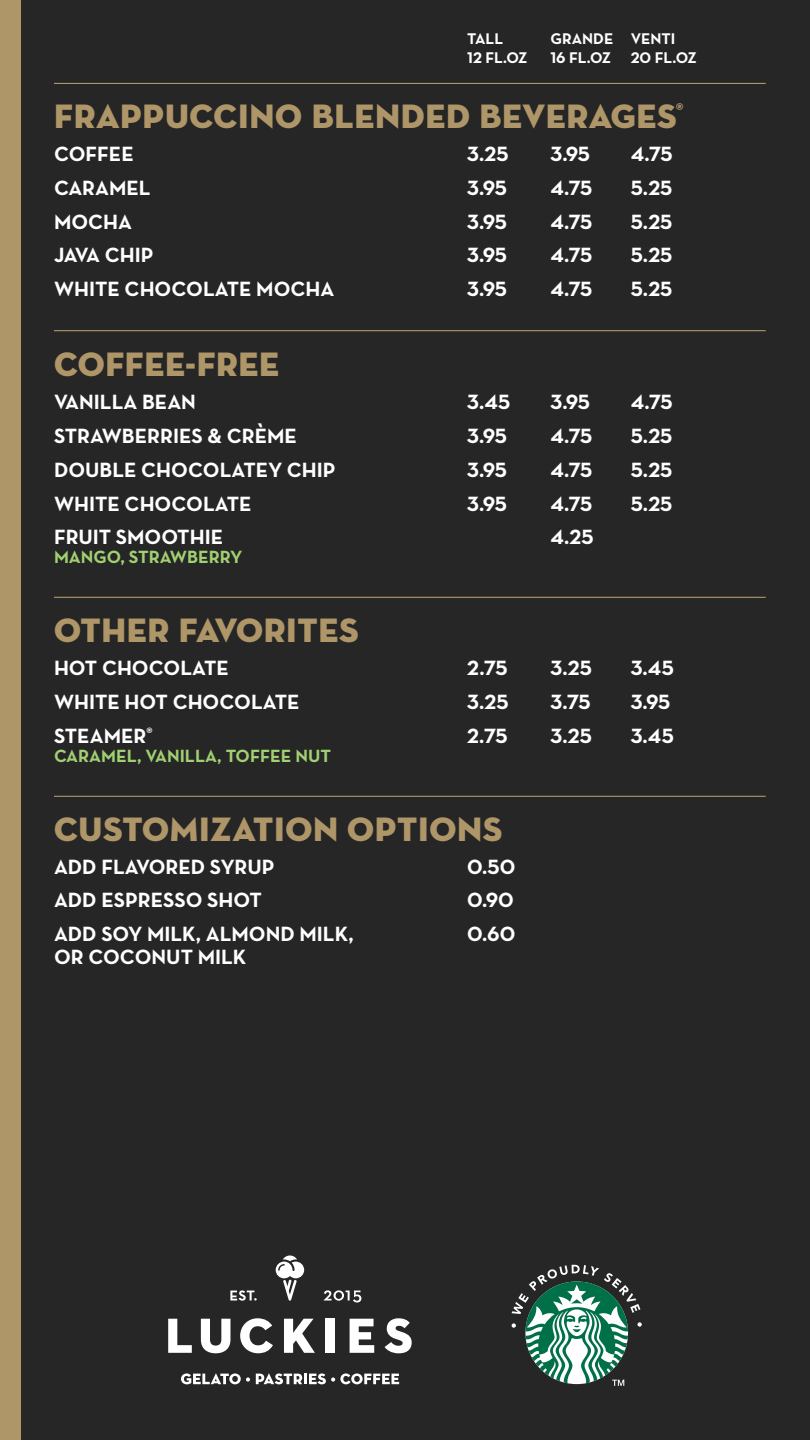
<style>
.page{position:relative;width:810px;height:1440px;background:#262626}
.page>*{position:absolute;margin:0;border:0;box-sizing:border-box;transform-origin:0 0}
.t1{font:34.5px "Neutraface Display Titling";letter-spacing:.02em;color:#af9668}
.t2{font:700 21px "Neutraface Text";color:#fff}
.t3{font:700 21px "Neutraface Text";letter-spacing:-.02em;color:#fff}
.t4{font:700 18px "Neutraface Text";color:#a1d072}
.t5{font:700 15.75px "Neutraface Text";color:#fff}
</style>
<div class="page">
<div style="left:0;top:0;width:20px;height:1440px;background:#af9668"></div>
<svg style="left:512px;top:1265px;width:130px;height:121px"></svg>
<svg style="left:168px;top:1319px;width:24px;height:34px"></svg>
<svg style="left:201px;top:1319px;width:29px;height:34px"></svg>
<svg style="left:240px;top:1318px;width:33px;height:35px"></svg>
<svg style="left:284px;top:1319px;width:31px;height:34px"></svg>
<div style="left:326px;top:1319px;width:9px;height:34px;background:#fff"></div>
<svg style="left:350px;top:1319px;width:24px;height:34px"></svg>
<svg style="left:385px;top:1318px;width:27px;height:35px"></svg>
<svg style="left:324px;top:1290px;width:37px;height:13px"></svg>
<svg style="left:276px;top:1255px;width:28px;height:46px"></svg>
<svg style="left:181px;top:1373px;width:69px;height:11px"></svg>
<svg style="left:256px;top:1373px;width:143px;height:11px"></svg>
<svg style="left:230px;top:1290px;width:27px;height:11px"></svg>
<hr style="left:54px;top:330px;width:712px;height:1px;background:#af9668">
<hr style="left:54px;top:597px;width:712px;height:1px;background:#af9668">
<hr style="left:54px;top:796px;width:712px;height:1px;background:#af9668">
<hr style="left:54px;top:83px;width:712px;height:1px;background:#af9668">
<p class="t5" style="left:467px;top:28px;width:37px">TALL</p>
<p class="t5" style="left:551px;top:28px;width:126px">GRANDE VENTI</p>
<p class="t5" style="left:467px;top:48px;width:62px">12 FL.OZ</p>
<p class="t5" style="left:551px;top:48px;width:148px">16 FL.OZ 20 FL.OZ</p>
<p class="t1" style="left:54px;top:95px;width:631px">FRAPPUCCINO BLENDED BEVERAGES<sup>®</sup></p>
<p class="t2" style="left:54px;top:140px;width:81px">COFFEE</p>
<p class="t2" style="left:467px;top:140px;width:43px">3.25</p>
<p class="t2" style="left:551px;top:140px;width:41px">3.95</p>
<p class="t2" style="left:631px;top:140px;width:43px">4.75</p>
<p class="t2" style="left:54px;top:174px;width:98px">CARAMEL</p>
<p class="t2" style="left:467px;top:174px;width:41px">3.95</p>
<p class="t2" style="left:551px;top:174px;width:43px">4.75</p>
<p class="t2" style="left:631px;top:174px;width:43px">5.25</p>
<p class="t2" style="left:54px;top:208px;width:80px">MOCHA</p>
<p class="t2" style="left:467px;top:208px;width:41px">3.95</p>
<p class="t2" style="left:551px;top:208px;width:43px">4.75</p>
<p class="t2" style="left:631px;top:208px;width:43px">5.25</p>
<p class="t3" style="left:54px;top:242px;width:101px">JAVA CHIP</p>
<p class="t2" style="left:467px;top:242px;width:41px">3.95</p>
<p class="t2" style="left:551px;top:242px;width:43px">4.75</p>
<p class="t2" style="left:631px;top:242px;width:43px">5.25</p>
<p class="t2" style="left:54px;top:275px;width:282px">WHITE CHOCOLATE MOCHA</p>
<p class="t2" style="left:467px;top:275px;width:41px">3.95</p>
<p class="t2" style="left:551px;top:275px;width:43px">4.75</p>
<p class="t2" style="left:631px;top:275px;width:43px">5.25</p>
<p class="t1" style="left:54px;top:342px;width:227px">COFFEE-FREE</p>
<p class="t2" style="left:54px;top:389px;width:144px">VANILLA BEAN</p>
<p class="t2" style="left:467px;top:389px;width:45px">3.45</p>
<p class="t2" style="left:551px;top:389px;width:41px">3.95</p>
<p class="t2" style="left:631px;top:389px;width:43px">4.75</p>
<p class="t2" style="left:54px;top:423px;width:245px">STRAWBERRIES &amp; CRÈME</p>
<p class="t2" style="left:467px;top:423px;width:41px">3.95</p>
<p class="t2" style="left:551px;top:423px;width:43px">4.75</p>
<p class="t2" style="left:631px;top:423px;width:43px">5.25</p>
<p class="t2" style="left:54px;top:456px;width:283px">DOUBLE CHOCOLATEY CHIP</p>
<p class="t2" style="left:467px;top:456px;width:41px">3.95</p>
<p class="t2" style="left:551px;top:456px;width:43px">4.75</p>
<p class="t2" style="left:631px;top:456px;width:43px">5.25</p>
<p class="t2" style="left:54px;top:490px;width:199px">WHITE CHOCOLATE</p>
<p class="t2" style="left:467px;top:490px;width:41px">3.95</p>
<p class="t2" style="left:551px;top:490px;width:43px">4.75</p>
<p class="t2" style="left:631px;top:490px;width:43px">5.25</p>
<p class="t2" style="left:54px;top:524px;width:171px">FRUIT SMOOTHIE</p>
<p class="t2" style="left:551px;top:524px;width:45px">4.25</p>
<p class="t4" style="left:54px;top:546px;width:190px">MANGO, STRAWBERRY</p>
<p class="t1" style="left:54px;top:609px;width:306px">OTHER FAVORITES</p>
<p class="t2" style="left:54px;top:655px;width:177px">HOT CHOCOLATE</p>
<p class="t2" style="left:467px;top:655px;width:42px">2.75</p>
<p class="t2" style="left:551px;top:655px;width:43px">3.25</p>
<p class="t2" style="left:631px;top:655px;width:45px">3.45</p>
<p class="t2" style="left:54px;top:688px;width:247px">WHITE HOT CHOCOLATE</p>
<p class="t2" style="left:467px;top:688px;width:43px">3.25</p>
<p class="t2" style="left:551px;top:688px;width:42px">3.75</p>
<p class="t2" style="left:631px;top:688px;width:41px">3.95</p>
<p class="t2" style="left:54px;top:722px;width:100px">STEAMER<sup>®</sup></p>
<p class="t2" style="left:467px;top:722px;width:42px">2.75</p>
<p class="t2" style="left:550px;top:722px;width:43px">3.25</p>
<p class="t2" style="left:631px;top:722px;width:45px">3.45</p>
<p class="t4" style="left:54px;top:744px;width:279px">CARAMEL, VANILLA, TOFFEE NUT</p>
<p class="t1" style="left:54px;top:808px;width:450px">CUSTOMIZATION OPTIONS</p>
<p class="t2" style="left:54px;top:853px;width:222px">ADD FLAVORED SYRUP</p>
<p class="t2" style="left:467px;top:853px;width:50px">0.50</p>
<p class="t2" style="left:54px;top:887px;width:209px">ADD ESPRESSO SHOT</p>
<p class="t2" style="left:467px;top:887px;width:48px">0.90</p>
<p class="t2" style="left:54px;top:921px;width:301px">ADD SOY MILK, ALMOND MILK,</p>
<p class="t2" style="left:467px;top:921px;width:50px">0.60</p>
<p class="t2" style="left:54px;top:944px;width:194px">OR COCONUT MILK</p>
</div>
